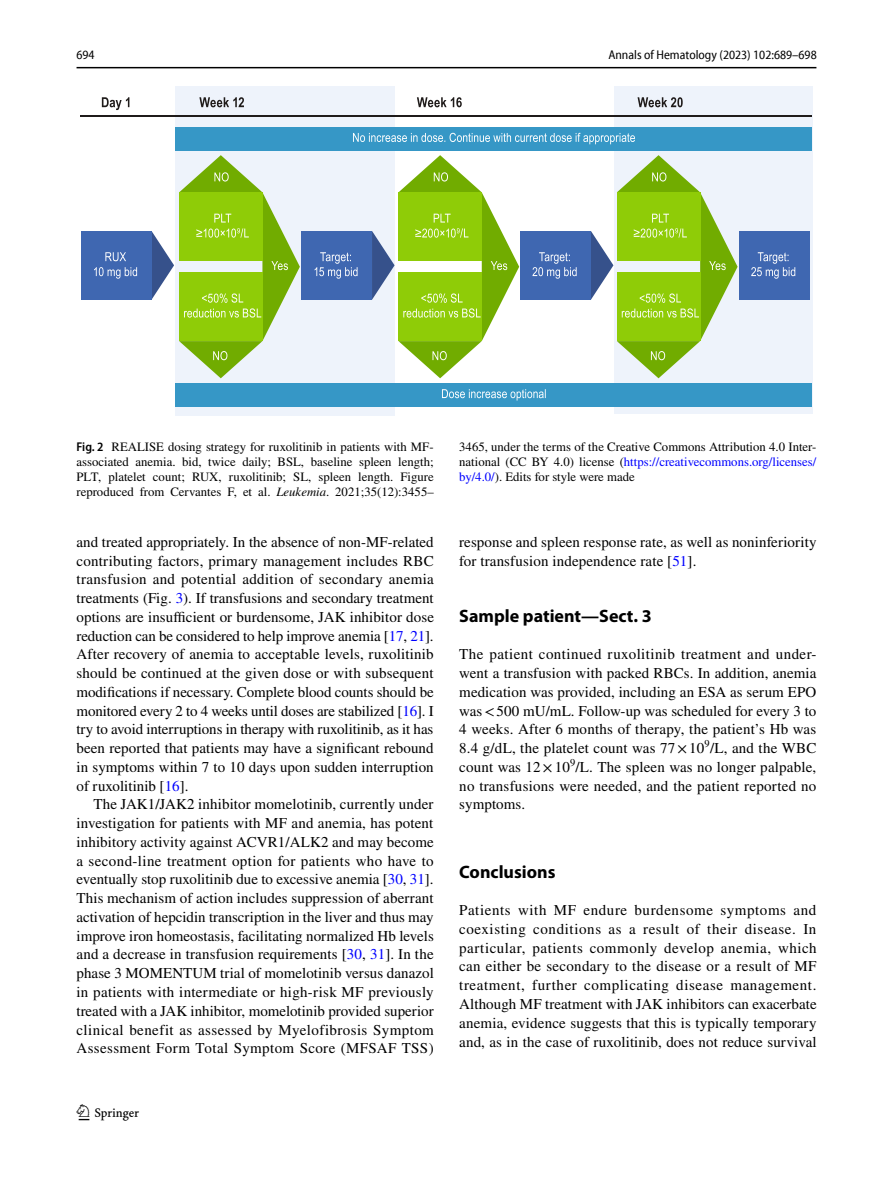
<style>
.page{position:relative;width:893px;height:1187px;background:#fff}
.page>*{position:absolute;margin:0;border:0;box-sizing:border-box;transform-origin:0 0}
.t1{font:22.5px "Springnew Regular 2";color:#000}
.t2{font:700 18px "Myriad Pro";color:#000}
.t3{font:15px/18.8px "STIX";letter-spacing:.01em;color:#000;text-align:justify}
.t4{font:12.75px/15px "STIX";color:#000;text-align:justify}
.t5{font:semi-condensed 12.75px "Myriad Pro Unic";color:#000}
.s1{font-family:"Myriad Pro";font-weight:600;font-stretch:semi-condensed}
.s2{font-style:italic}
.s3{color:#00f}
</style>
<div class="page">
<hr style="left:77px;top:67px;width:739px;height:1px;background:#000">
<div style="left:175px;top:87px;width:220px;height:329px;background:#eef3fb"></div>
<div style="left:614px;top:87px;width:198px;height:327px;background:#eef3fb"></div>
<div style="left:175px;top:127px;width:637px;height:24px;background:#3697c6"></div>
<div style="left:175px;top:383px;width:637px;height:24px;background:#3697c6"></div>
<div style="left:81px;top:231px;width:71px;height:69px;background:#3f67b1"></div>
<div style="left:301px;top:231px;width:71px;height:69px;background:#3f67b1"></div>
<div style="left:520px;top:231px;width:71px;height:69px;background:#3f67b1"></div>
<div style="left:739px;top:231px;width:71px;height:69px;background:#3f67b1"></div>
<svg style="left:105px;top:252px;width:21px;height:9px"></svg>
<svg style="left:94px;top:267px;width:43px;height:12px"></svg>
<svg style="left:315px;top:252px;width:43px;height:27px"></svg>
<svg style="left:532px;top:252px;width:45px;height:27px"></svg>
<svg style="left:751px;top:252px;width:44px;height:27px"></svg>
<svg style="left:102px;top:97px;width:581px;height:13px"></svg>
<svg style="left:152px;top:155px;width:148px;height:223px"></svg>
<svg style="left:372px;top:155px;width:147px;height:223px"></svg>
<svg style="left:591px;top:155px;width:147px;height:223px"></svg>
<svg style="left:353px;top:133px;width:282px;height:11px"></svg>
<svg style="left:442px;top:389px;width:104px;height:11px"></svg>
<hr style="left:81px;top:115px;width:731px;height:1px;background:#1f1b1a">
<p class="t5" style="left:76px;top:50px;width:20px">694</p>
<p class="t5" style="left:608px;top:50px;width:210px">Annals of Hematology (2023) 102:689–698</p>
<p class="t4" style="left:77px;top:440px;width:359px"><span class="s1">Fig. 2</span> REALISE dosing strategy for ruxolitinib in patients with MF&shy;associated anemia. bid, twice daily; BSL, baseline spleen length; PLT, platelet count; RUX, ruxolitinib; SL, spleen length. Figure reproduced from Cervantes F, et al. <span class="s2">Leukemia</span>. 2021;35(12):3455–</p>
<p class="t4" style="left:459px;top:440px;width:359px">3465, under the terms of the Creative Commons Attribution 4.0 Inter&shy;national (CC BY 4.0) license (<span class="s3">https://creativecommons.org/licenses/ by/4.0/</span>). Edits for style were made</p>
<p class="t3" style="left:77px;top:533px;width:359px">and treated appropriately. In the absence of non-MF-related contributing factors, primary management includes RBC transfusion and potential addition of secondary anemia treatments (Fig. <span class="s3">3</span>). If transfusions and secondary treatment options are insufficient or burdensome, JAK inhibitor dose reduction can be considered to help improve anemia [<span class="s3">17</span>, <span class="s3">21</span>].<br>After recovery of anemia to acceptable levels, ruxolitinib should be continued at the given dose or with subsequent modifications if necessary. Complete blood counts should be monitored every 2 to 4 weeks until doses are stabilized [<span class="s3">16</span>]. I try to avoid interruptions in therapy with ruxolitinib, as it has been reported that patients may have a significant rebound in symptoms within 7 to 10 days upon sudden interruption of ruxolitinib [<span class="s3">16</span>].</p>
<p class="t3" style="left:77px;top:796px;width:359px;text-indent:17px">The JAK1/JAK2 inhibitor momelotinib, currently under investigation for patients with MF and anemia, has potent inhibitory activity against ACVR1/ALK2 and may become a second-line treatment option for patients who have to eventually stop ruxolitinib due to excessive anemia [<span class="s3">30</span>, <span class="s3">31</span>].<br>This mechanism of action includes suppression of aberrant activation of hepcidin transcription in the liver and thus may improve iron homeostasis, facilitating normalized Hb levels and a decrease in transfusion requirements [<span class="s3">30</span>, <span class="s3">31</span>]. In the phase 3 MOMENTUM trial of momelotinib versus danazol in patients with intermediate or high-risk MF previously treated with a JAK inhibitor, momelotinib provided superior clinical benefit as assessed by Myelofibrosis Symptom Assessment Form Total Symptom Score (MFSAF TSS)</p>
<h1 class="t1" style="left:79px;top:1104px;width:62px">1 3</h1>
<p class="t3" style="left:459px;top:533px;width:359px">response and spleen response rate, as well as noninferiority for transfusion independence rate [<span class="s3">51</span>].</p>
<p class="t2" style="left:459px;top:604px;width:194px">Sample patient—Sect. 3</p>
<p class="t3" style="left:459px;top:646px;width:359px">The patient continued ruxolitinib treatment and under&shy;went a transfusion with packed RBCs. In addition, anemia medication was provided, including an ESA as serum EPO was&lt;500 mU/mL. Follow-up was scheduled for every 3 to 4 weeks. After 6 months of therapy, the patient’s Hb was 8.4 g/dL, the platelet count was 77× -10<sup>9</sup>/L, and the WBC count was 12× -10<sup>9</sup>/L. The spleen was no longer palpable, no transfusions were needed, and the patient reported no symptoms.</p>
<p class="t2" style="left:459px;top:859px;width:98px">Conclusions</p>
<p class="t3" style="left:459px;top:901px;width:359px">Patients with MF endure burdensome symptoms and coexisting conditions as a result of their disease. In particular, patients commonly develop anemia, which can either be secondary to the disease or a result of MF treatment, further complicating disease management.<br>Although MF treatment with JAK inhibitors can exacerbate anemia, evidence suggests that this is typically temporary and, as in the case of ruxolitinib, does not reduce survival</p>
</div>
